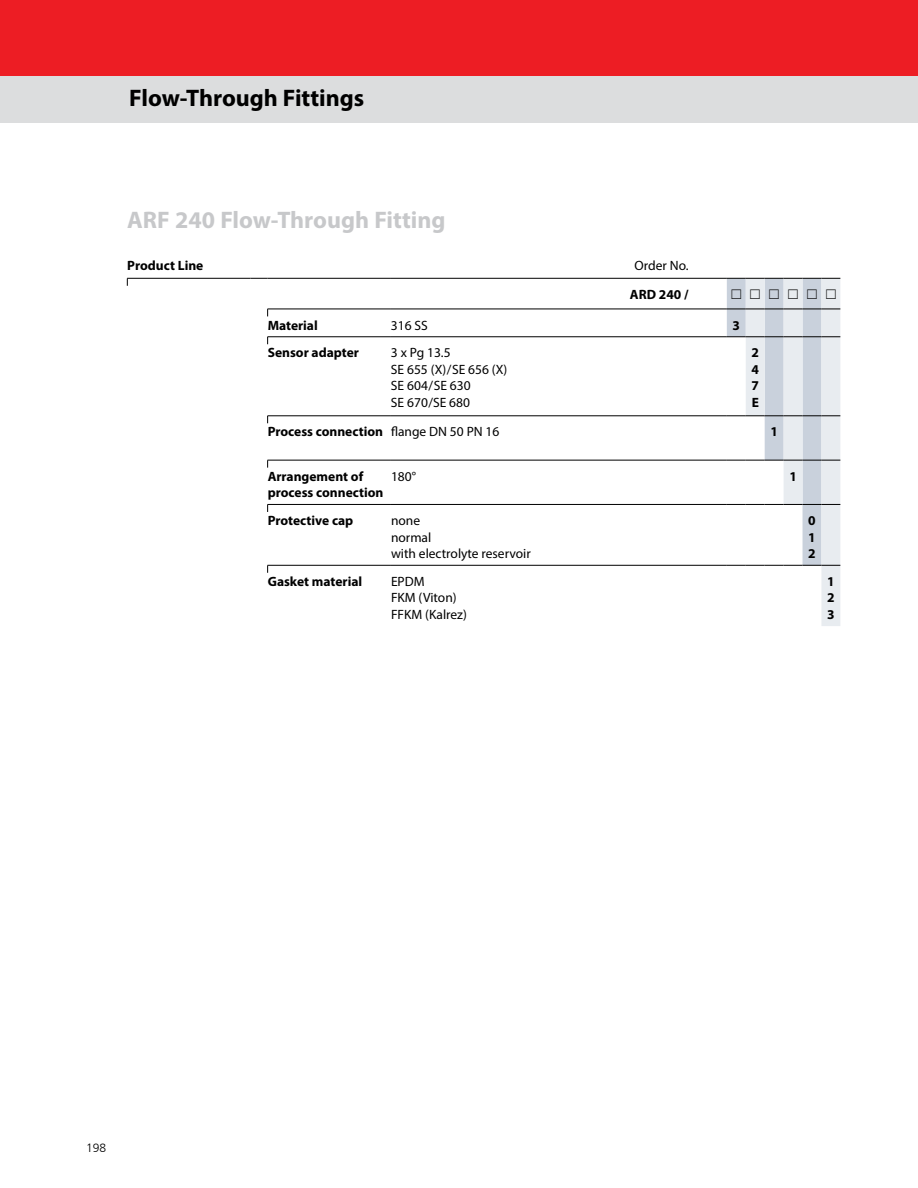
<style>
.page{position:relative;width:918px;height:1188px;background:#fff}
.page>*{position:absolute;margin:0;border:0;box-sizing:border-box;transform-origin:0 0}
.t1{font:700 24px "Myriad Pro";color:#c7c8ca}
.t2{font:700 24px "Myriad Pro";color:#000}
.t3{font:700 13.5px/16.5px "Myriad Pro";color:#000;text-align:justify}
.t4{font:13.5px/16.5px "Myriad Pro";color:#000}
.t5{font:13.5px "Frutiger Special";color:#000}
.t6{font:300 12px "Frutiger LT Com";color:#000}
.s1{font-weight:400}
</style>
<div class="page">
<div style="left:0;top:0;width:918px;height:123px;background:#ed1d24"></div>
<div style="left:0;top:76px;width:918px;height:47px;background:#dcddde"></div>
<hr style="left:127px;top:278px;width:124px;height:1px;background:#000">
<svg style="left:251px;top:278px;width:17px;height:1px"></svg>
<hr style="left:268px;top:278px;width:123px;height:1px;background:#000">
<hr style="left:391px;top:278px;width:336px;height:1px;background:#000">
<hr style="left:391px;top:309px;width:336px;height:1px;background:#000">
<hr style="left:391px;top:337px;width:336px;height:1px;background:#000">
<hr style="left:391px;top:416px;width:336px;height:1px;background:#000">
<hr style="left:391px;top:460px;width:336px;height:1px;background:#000">
<hr style="left:391px;top:504px;width:336px;height:1px;background:#000">
<hr style="left:391px;top:565px;width:336px;height:1px;background:#000">
<svg style="left:727px;top:278px;width:113px;height:348px"></svg>
<hr style="left:267px;top:309px;width:124px;height:1px;background:#000">
<hr style="left:267px;top:337px;width:124px;height:1px;background:#000">
<hr style="left:267px;top:416px;width:124px;height:1px;background:#000">
<hr style="left:267px;top:460px;width:124px;height:1px;background:#000">
<hr style="left:267px;top:504px;width:124px;height:1px;background:#000">
<hr style="left:267px;top:565px;width:124px;height:1px;background:#000">
<h1 class="t2" style="left:129px;top:82px;width:237px">Flow-Through Fittings</h1>
<h1 class="t1" style="left:127px;top:204px;width:320px">ARF 240 Flow-Through Fitting</h1>
<p class="t3" style="left:127px;top:257px;width:78px">Product Line</p>
<p class="t4" style="left:635px;top:257px;width:55px">Order No.</p>
<p class="t3" style="left:630px;top:286px;width:60px">ARD 240 /</p>
<p class="t5" style="left:730px;top:287px;width:108px">______</p>
<p class="t3" style="left:268px;top:316px;width:52px">Material</p>
<p class="t4" style="left:391px;top:317px;width:38px">316 SS</p>
<p class="t3" style="left:733px;top:316px;width:9px">3</p>
<p class="t3" style="left:268px;top:344px;width:93px">Sensor adapter</p>
<p class="t4" style="left:391px;top:344px;width:118px">3 x Pg 13.5<br>SE 655 (X)/SE 656 (X)<br>SE 604/SE 630<br>SE 670/SE 680</p>
<p class="t3" style="left:752px;top:344px;width:9px">2<br>4<br>7<br>E</p>
<p class="t3" style="left:268px;top:423px;width:233px">Process connection <span class="s1">flange DN 50 PN 16</span></p>
<p class="t3" style="left:770px;top:423px;width:9px">1</p>
<p class="t3" style="left:268px;top:467px;width:117px">Arrangement of process connection</p>
<p class="t4" style="left:391px;top:468px;width:27px">180°</p>
<p class="t3" style="left:789px;top:467px;width:9px">1</p>
<p class="t3" style="left:268px;top:512px;width:87px">Protective cap</p>
<p class="t4" style="left:391px;top:512px;width:141px">none<br>normal<br>with electrolyte reservoir</p>
<p class="t3" style="left:808px;top:512px;width:9px">0<br>1<br>2</p>
<p class="t3" style="left:268px;top:573px;width:96px">Gasket material</p>
<p class="t4" style="left:391px;top:573px;width:77px">EPDM<br>FKM (Viton)<br>FFKM (Kalrez)</p>
<p class="t3" style="left:827px;top:573px;width:9px">1<br>2<br>3</p>
<p class="t6" style="left:86px;top:1140px;width:22px">198</p>
</div>
